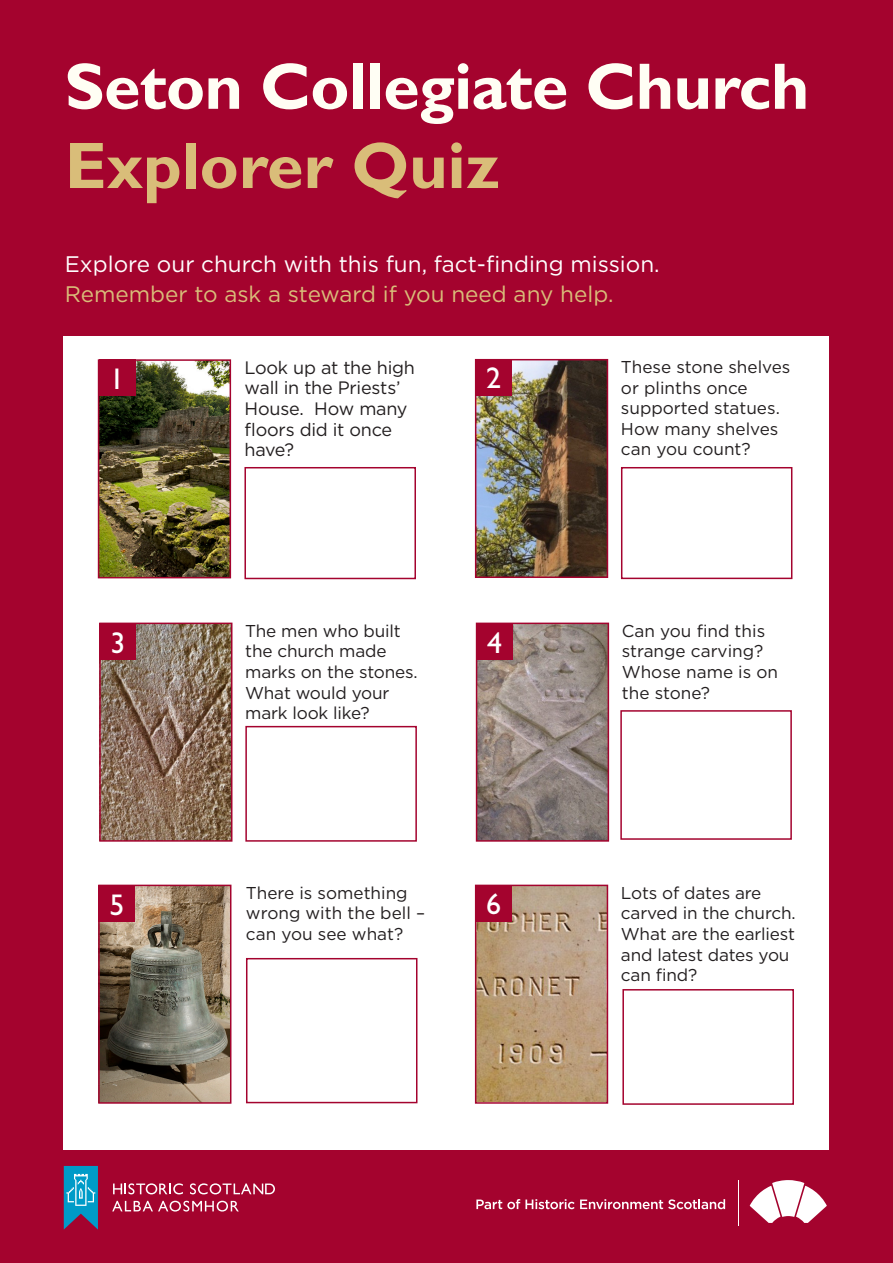
<style>
.page{position:relative;width:893px;height:1263px;background:#a4032e}
.page>*{position:absolute;margin:0;border:0;box-sizing:border-box;transform-origin:0 0}
.t1{font:700 66px/79.2px "Gill Sans Std";letter-spacing:-.01em;color:#fffef4}
.Questions{font:30px "Gill Sans Std";color:#fff}
.standfirst{font:22.5px "Gotham";color:#fff}
.standfirst-2{font:22.5px "Gotham";color:#d9bd79}
.t2{font:18px/20.5px "Gotham";letter-spacing:-.015em;color:#231f20}
.Questions-2{font:17.1px/20.5px "Gotham";letter-spacing:-.01em;color:#231f20}
.s1{color:#d9bd79}
</style>
<div class="page">
<div style="left:64px;top:336px;width:765px;height:813px;background:#fff"></div>
<img style="left:102px;top:626px;width:127px;height:213px">
<div style="left:99px;top:623px;width:133px;height:219px;border:2px solid #a4032e"></div>
<img style="left:479px;top:626px;width:127px;height:213px">
<div style="left:476px;top:623px;width:133px;height:219px;border:2px solid #a4032e"></div>
<img style="left:101px;top:888px;width:127px;height:213px">
<div style="left:98px;top:885px;width:133px;height:219px;border:2px solid #a4032e"></div>
<img style="left:478px;top:888px;width:127px;height:213px">
<div style="left:475px;top:885px;width:133px;height:219px;border:2px solid #a4032e"></div>
<img style="left:478px;top:362px;width:127px;height:213px">
<div style="left:475px;top:359px;width:133px;height:219px;border:2px solid #a4032e"></div>
<div style="left:475px;top:359px;width:37px;height:37px;background:#a4032e"></div>
<div style="left:476px;top:623px;width:37px;height:37px;background:#a4032e"></div>
<div style="left:100px;top:623px;width:36px;height:37px;background:#a4032e"></div>
<div style="left:99px;top:885px;width:36px;height:37px;background:#a4032e"></div>
<img style="left:101px;top:362px;width:127px;height:213px">
<div style="left:98px;top:359px;width:133px;height:219px;border:2px solid #a4032e"></div>
<div style="left:475px;top:885px;width:37px;height:37px;background:#a4032e"></div>
<div style="left:99px;top:359px;width:36px;height:37px;background:#a4032e"></div>
<div style="left:244px;top:467px;width:172px;height:112px;border:2px solid #a4032e"></div>
<div style="left:620px;top:710px;width:172px;height:130px;border:2px solid #a4032e"></div>
<div style="left:246px;top:958px;width:171px;height:145px;border:2px solid #a4032e"></div>
<div style="left:622px;top:989px;width:172px;height:116px;border:2px solid #a4032e"></div>
<div style="left:245px;top:726px;width:172px;height:116px;border:2px solid #a4032e"></div>
<div style="left:621px;top:467px;width:171px;height:112px;border:2px solid #a4032e"></div>
<svg style="left:64px;top:1166px;width:34px;height:63px;background:#2c92ba"></svg>
<svg style="left:113px;top:1183px;width:70px;height:11px"></svg>
<svg style="left:190px;top:1183px;width:85px;height:11px"></svg>
<svg style="left:112px;top:1201px;width:127px;height:10px"></svg>
<svg style="left:750px;top:1180px;width:77px;height:43px"></svg>
<svg style="left:476px;top:1199px;width:249px;height:10px"></svg>
<hr style="left:738px;top:1180px;width:1px;height:45px;background:#fff">
<p class="t1" style="left:65px;top:47px;width:746px">Seton Collegiate Church<br><span class="s1">Explorer Quiz</span></p>
<p class="standfirst" style="left:65px;top:250px;width:596px">Explore our church with this fun, fact-finding mission.</p>
<p class="standfirst-2" style="left:65px;top:280px;width:550px">Remember to ask a steward if you need any help.</p>
<p class="Questions" style="left:110px;top:362px;width:16px">1</p>
<p class="t2" style="left:244px;top:357px;width:172px">Look up at the high wall in the Priests’<br>House. How many floors did it once have?</p>
<p class="Questions-2" style="left:621px;top:356px;width:171px">These stone shelves or plinths once supported statues.<br>How many shelves can you count?</p>
<p class="Questions" style="left:486px;top:361px;width:16px">2</p>
<p class="Questions-2" style="left:245px;top:620px;width:174px">The men who built the church made marks on the stones.<br>What would your mark look like?</p>
<p class="Questions-2" style="left:622px;top:620px;width:158px">Can you find this strange carving?<br>Whose name is on the stone?</p>
<p class="Questions" style="left:110px;top:626px;width:16px">3</p>
<p class="Questions" style="left:487px;top:626px;width:16px">4</p>
<p class="Questions-2" style="left:246px;top:882px;width:181px">There is something wrong with the bell – can you see what?</p>
<p class="Questions-2" style="left:621px;top:882px;width:176px">Lots of dates are carved in the church.<br>What are the earliest and latest dates you can find?</p>
<p class="Questions" style="left:109px;top:888px;width:16px">5</p>
<p class="Questions" style="left:486px;top:886px;width:16px">6</p>
</div>
